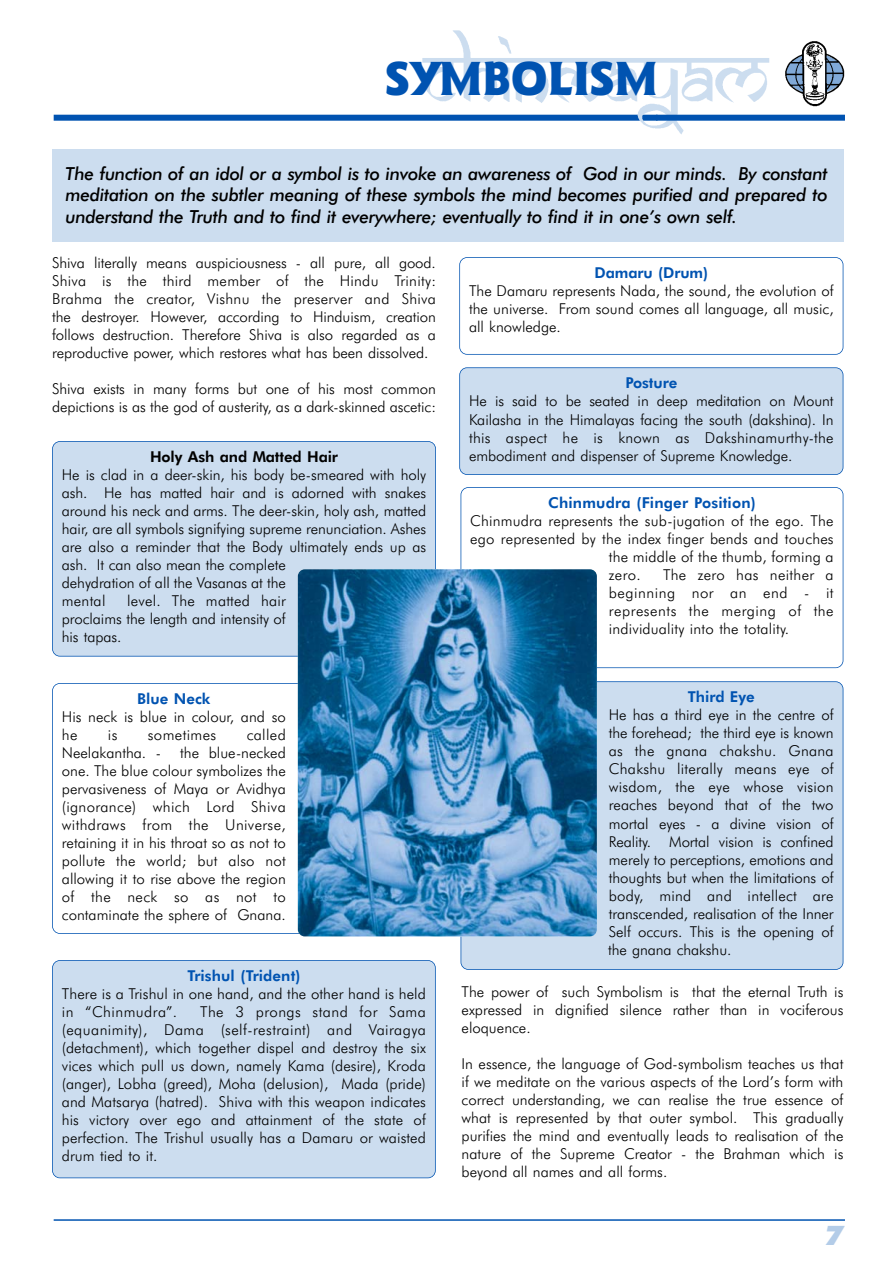
<style>
.page{position:relative;width:893px;height:1262px;background:#fff}
.page>*{position:absolute;margin:0;border:0;box-sizing:border-box;transform-origin:0 0}
.t1{font:900 48px "Goudy Sans IT Cby BT";letter-spacing:-.005em;color:#0053b1;scale:.95 1}
.t2{font:italic 900 27px "Futura BT";color:#b3cce8}
.t3{font:italic 500 18px/21.6px "Futura BT";letter-spacing:-.02em;color:#000;text-align:justify}
.t4{font:300 15px/18px "Futura BT";letter-spacing:-.005em;color:#000;text-align:justify}
.t5{font:800 15px "Futura BT";letter-spacing:.005em;color:#0053b1}
.t6{font:800 15px "Futura BT";letter-spacing:-.005em;color:#000}
.t7{font:300 15px "Futura BT";letter-spacing:.025em;color:#000}
</style>
<div class="page">
<div style="left:461px;top:681px;width:382px;height:288px;background:#ccddef;border-radius:7px"></div>
<div style="left:460px;top:681px;width:383px;height:288px;border:2px solid #0053b1;border-radius:8px"></div>
<div style="left:52px;top:149px;width:791px;height:93px;background:#ccddef"></div>
<div style="left:54px;top:115px;width:603px;height:6px;background:#0053b1"></div>
<img style="left:423px;top:31px;width:346px;height:103px">
<img style="left:785px;top:41px;width:60px;height:66px">
<hr style="left:54px;top:1219px;width:791px;height:1px;background:#0053b1">
<div style="left:656px;top:115px;width:189px;height:6px;background:#0053b1"></div>
<div style="left:52px;top:441px;width:383px;height:215px;background:#ccddef;border-radius:7px"></div>
<div style="left:52px;top:441px;width:384px;height:215px;border:2px solid #0053b1;border-radius:8px"></div>
<div style="left:52px;top:683px;width:384px;height:250px;border:2px solid #0053b1;border-radius:8px"></div>
<div style="left:459px;top:368px;width:384px;height:106px;background:#ccddef;border-radius:7px"></div>
<div style="left:459px;top:367px;width:384px;height:108px;border:2px solid #0053b1;border-radius:8px"></div>
<div style="left:52px;top:960px;width:383px;height:217px;background:#ccddef;border-radius:7px"></div>
<div style="left:52px;top:960px;width:383px;height:218px;border:2px solid #0053b1;border-radius:8px"></div>
<div style="left:459px;top:257px;width:384px;height:98px;border:2px solid #0053b1;border-radius:8px"></div>
<div style="left:460px;top:487px;width:383px;height:181px;border:2px solid #0053b1;border-radius:8px"></div>
<img style="left:298px;top:569px;width:299px;height:367px;border-radius:7px">
<h1 class="t1" style="left:385px;top:61px;width:289px">SYMBOLISM</h1>
<p class="t3" style="left:66px;top:164px;width:763px">The function of an idol or a symbol is to invoke an awareness of God in our minds. By constant meditation on the subtler meaning of these symbols the mind becomes purified and prepared to understand the Truth and to find it everywhere; eventually to find it in one’s own self.</p>
<p class="t4" style="left:52px;top:256px;width:385px">Shiva literally means auspiciousness - all pure, all good.<br>Shiva is the third member of the Hindu Trinity:<br>Brahma the creator, Vishnu the preserver and Shiva the destroyer. However, according to Hinduism, creation follows destruction. Therefore Shiva is also regarded as a reproductive power, which restores what has been dissolved.</p>
<p class="t4" style="left:52px;top:382px;width:385px">Shiva exists in many forms but one of his most common depictions is as the god of austerity, as a dark-skinned ascetic:</p>
<p class="t6" style="left:150px;top:451px;width:189px">Holy Ash and Matted Hair</p>
<p class="t4" style="left:62px;top:467px;width:366px;text-align:left">He is clad in a deer-skin, his body be-smeared with holy ash. He has matted hair and is adorned with snakes around his neck and arms. The deer-skin, holy ash, matted hair, are all symbols signifying supreme renunciation. Ashes are also a reminder that the Body ultimately ends up as ash. It can also mean the complete<br>dehydration of all the Vasanas at the<br>mental</p>
<p class="t4" style="left:62px;top:593px;width:225px;text-indent:65px">level. The matted hair proclaims the length and intensity of his tapas.</p>
<p class="t5" style="left:137px;top:693px;width:75px">Blue Neck</p>
<p class="t4" style="left:62px;top:709px;width:225px">His neck is blue in colour, and so he</p>
<p class="t4" style="left:108px;top:727px;width:11px">is</p>
<p class="t7" style="left:148px;top:729px;width:70px">sometimes</p>
<p class="t4" style="left:247px;top:727px;width:41px">called</p>
<p class="t4" style="left:62px;top:745px;width:101px">Neelakantha. -</p>
<p class="t4" style="left:62px;top:745px;width:225px;text-indent:118px">the blue-necked one. The blue colour symbolizes the pervasiveness of Maya or Avidhya (ignorance) which Lord Shiva withdraws from the Universe, retaining it in his throat so as not to pollute the world; but also not allowing it to rise above the region of the neck so as not to contaminate the sphere of Gnana.</p>
<p class="t5" style="left:187px;top:970px;width:114px">Trishul (Trident)</p>
<p class="t4" style="left:62px;top:986px;width:365px">There is a Trishul in one hand, and the other hand is held in “Chinmudra”.</p>
<p class="t4" style="left:62px;top:1004px;width:365px;text-indent:138px">The 3 prongs stand for Sama (equanimity), Dama (self-restraint) and Vairagya (detachment), which together dispel and destroy the six vices which pull us down, namely Kama (desire), Kroda (anger), Lobha (greed), Moha (delusion), Mada (pride) and Matsarya (hatred). Shiva with this weapon indicates his victory over ego and attainment of the state of perfection. The Trishul usually has a Damaru or waisted drum tied to it.</p>
<p class="t5" style="left:594px;top:268px;width:115px">Damaru (Drum)</p>
<p class="t4" style="left:469px;top:284px;width:366px">The Damaru represents Nada, the sound, the evolution of the universe. From sound comes all language, all music, all knowledge.</p>
<p class="t5" style="left:625px;top:378px;width:53px">Posture</p>
<p class="t4" style="left:469px;top:394px;width:366px">He is said to be seated in deep meditation on Mount Kailasha in the Himalayas facing the south (dakshina). In this aspect he is known as Dakshinamurthy-the embodiment and dispenser of Supreme Knowledge.</p>
<p class="t5" style="left:548px;top:497px;width:209px">Chinmudra (Finger Position)</p>
<p class="t4" style="left:470px;top:513px;width:365px">Chinmudra represents the sub-jugation of the ego. The</p>
<p class="t4" style="left:470px;top:531px;width:365px">ego represented by the index finger bends and touches</p>
<p class="t4" style="left:609px;top:549px;width:226px">the middle of the thumb, forming a</p>
<p class="t4" style="left:609px;top:567px;width:33px">zero.</p>
<p class="t4" style="left:609px;top:567px;width:226px;text-indent:54px">The zero has neither a beginning nor an end - it represents the merging of the individuality into the totality.</p>
<p class="t5" style="left:688px;top:691px;width:68px">Third Eye</p>
<p class="t4" style="left:608px;top:708px;width:227px">He has a third eye in the centre of the forehead; the third eye is known as the gnana chakshu. Gnana Chakshu literally means eye of wisdom, the eye whose vision reaches beyond that of the two mortal eyes - a divine vision of Reality. Mortal vision is confined merely to perceptions, emotions and thoughts but when the limitations of body, mind and intellect are transcended, realisation of the Inner Self occurs. This is the opening of the gnana chakshu.</p>
<p class="t4" style="left:461px;top:984px;width:383px">The power of such Symbolism is that the eternal Truth is expressed in dignified silence rather than in vociferous eloquence.</p>
<p class="t4" style="left:461px;top:1056px;width:383px">In essence, the language of God-symbolism teaches us that if we meditate on the various aspects of the Lord’s form with correct understanding, we can realise the true essence of what is represented by that outer symbol. This gradually purifies the mind and eventually leads to realisation of the nature of the Supreme Creator - the Brahman which is beyond all names and all forms.</p>
<h2 class="t2" style="left:824px;top:1226px;width:20px">7</h2>
</div>
